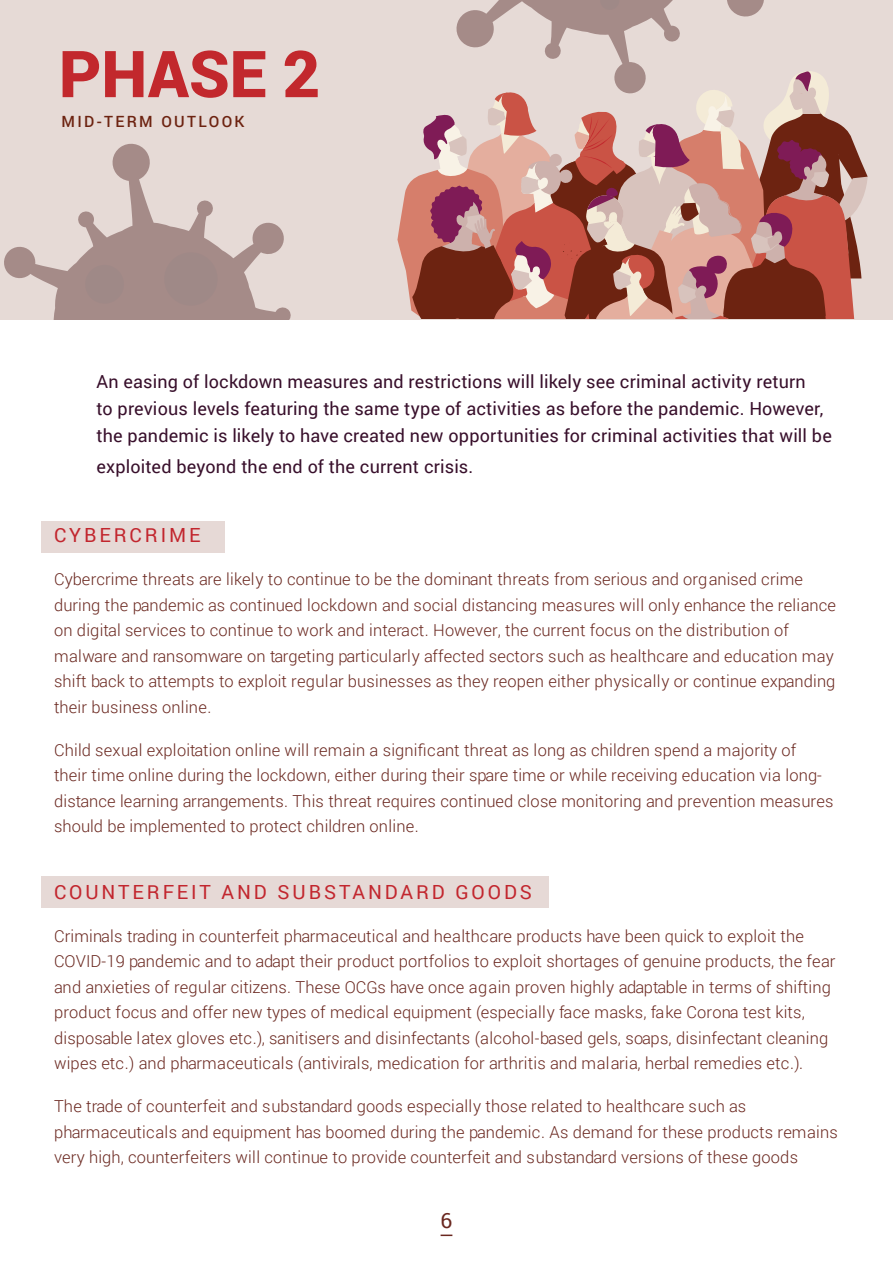
<style>
.page{position:relative;width:893px;height:1263px;background:#fff}
.page>*{position:absolute;margin:0;border:0;box-sizing:border-box;transform-origin:0 0}
.t1{font:900 64.8px "Roboto";color:#c2282d}
.t2{font:21px "Roboto";color:#6a271f}
.t3{font:19.5px "Roboto";letter-spacing:.15em;color:#c2262e}
.t4{font:18px/27px "Roboto";letter-spacing:.01em;color:#380f2b}
.t5{font:300 16.5px/25.5px "Roboto";letter-spacing:.01em;color:#6a271f}
.t6{font:500 15.45px "Roboto";letter-spacing:.15em;color:#6d2311}
</style>
<div class="page">
<div style="left:41px;top:521px;width:184px;height:32px;background:#e6d9d6"></div>
<div style="left:41px;top:876px;width:508px;height:31px;background:#e6d9d6"></div>
<div style="left:1px;top:0;width:892px;height:319px;background:#e6dad6"></div>
<svg style="left:4px;top:144px;width:287px;height:175px"></svg>
<div style="left:85px;top:265px;width:39px;height:39px;background:#9f8987"></div>
<div style="left:164px;top:252px;width:54px;height:54px;background:#9f8987"></div>
<svg style="left:397px;top:0;width:471px;height:319px"></svg>
<svg style="left:441px;top:1234px;width:11px;height:2px"></svg>
<h1 class="t1" style="left:59px;top:28px;width:263px">PHASE 2</h1>
<p class="t6" style="left:62px;top:110px;width:184px">MID-TERM OUTLOOK</p>
<p class="t4" style="left:97px;top:367px;width:737px">An easing of lockdown measures and restrictions will likely see criminal activity return<br>to previous levels featuring the same type of activities as before the pandemic. However, the pandemic is likely to have created new opportunities for criminal activities that will be</p>
<p class="t4" style="left:97px;top:453px;width:378px">exploited beyond the end of the current crisis.</p>
<p class="t3" style="left:54px;top:522px;width:148px">CYBERCRIME</p>
<p class="t5" style="left:54px;top:566px;width:784px">Cybercrime threats are likely to continue to be the dominant threats from serious and organised crime during the pandemic as continued lockdown and social distancing measures will only enhance the reliance on digital services to continue to work and interact. However, the current focus on the distribution of malware and ransomware on targeting particularly affected sectors such as healthcare and education may shift back to attempts to exploit regular businesses as they reopen either physically or continue expanding their business online.</p>
<p class="t5" style="left:54px;top:737px;width:781px">Child sexual exploitation online will remain a significant threat as long as children spend a majority of their time online during the lockdown, either during their spare time or while receiving education via long&shy;distance learning arrangements. This threat requires continued close monitoring and prevention measures should be implemented to protect children online.</p>
<p class="t3" style="left:54px;top:878px;width:479px">COUNTERFEIT AND SUBSTANDARD GOODS</p>
<p class="t5" style="left:54px;top:922px;width:783px">Criminals trading in counterfeit pharmaceutical and healthcare products have been quick to exploit the COVID-19 pandemic and to adapt their product portfolios to exploit shortages of genuine products, the fear and anxieties of regular citizens. These OCGs have once again proven highly adaptable in terms of shifting product focus and offer new types of medical equipment (especially face masks, fake Corona test kits, disposable latex gloves etc.), sanitisers and disinfectants (alcohol-based gels, soaps, disinfectant cleaning wipes etc.) and pharmaceuticals (antivirals, medication for arthritis and malaria, herbal remedies etc.).</p>
<p class="t5" style="left:54px;top:1093px;width:785px">The trade of counterfeit and substandard goods especially those related to healthcare such as pharmaceuticals and equipment has boomed during the pandemic. As demand for these products remains very high, counterfeiters will continue to provide counterfeit and substandard versions of these goods</p>
<p class="t2" style="left:441px;top:1205px;width:13px">6</p>
</div>
